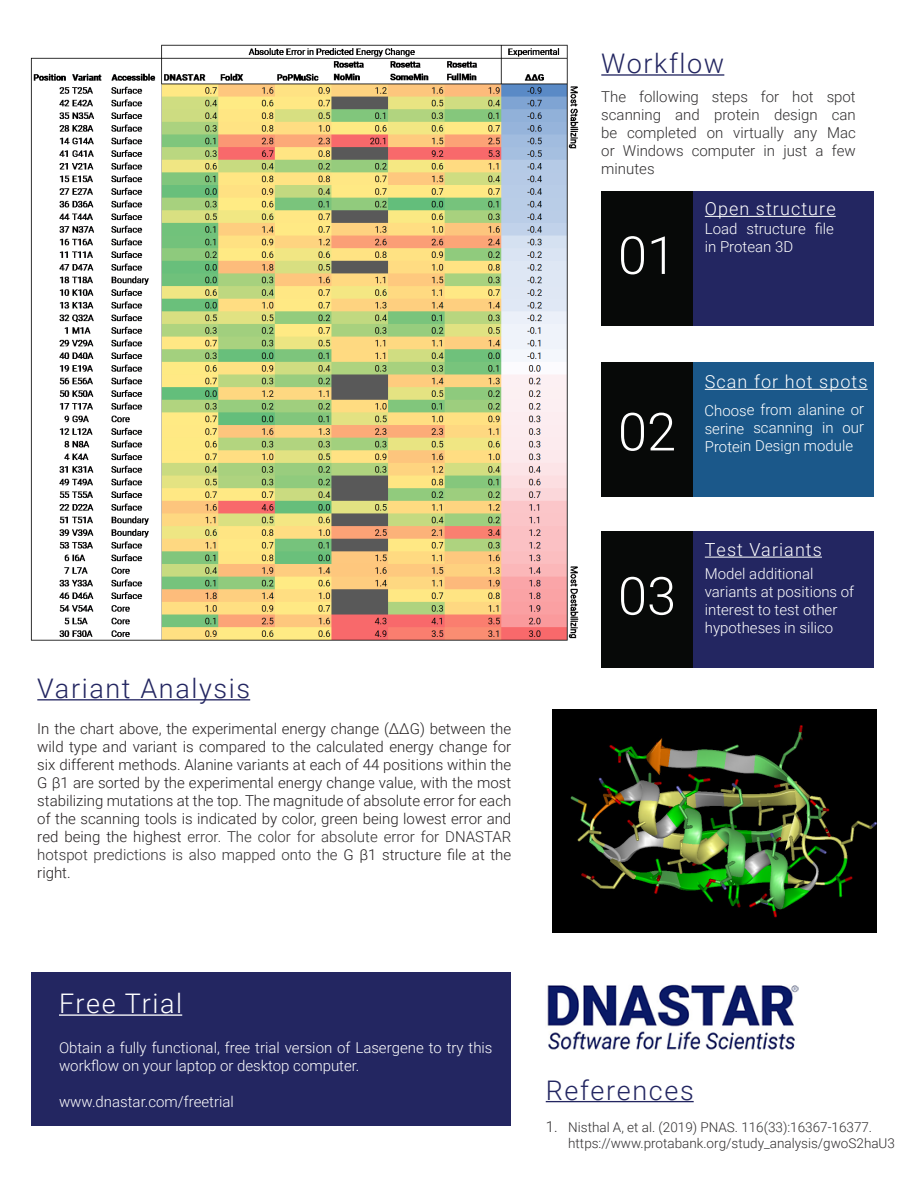
<style>
.page{position:relative;width:918px;height:1188px;background:#fff}
.page>*{position:absolute;margin:0;border:0;box-sizing:border-box;transform-origin:0 0}
.Text_Center{font:300 52.5px "Roboto";color:#fff}
.Text_Left_Justify{font:300 27px "Roboto";letter-spacing:.06em;color:#232661}
.Text_Left_Justify-2{font:300 27px "Roboto";letter-spacing:.06em;color:#fff}
.Text_Left_Justify-3{font:300 18px "Roboto";letter-spacing:.06em;color:#fff}
.Text_Left_Justify-4{font:300 15px/18px "Roboto";color:#231f20;text-align:justify}
.Text_Left_Justify-5{font:300 15px/18px "Roboto";color:#fff}
.Text_Left_Justify-6{font:300 15px/18px "Roboto";color:#312f30;text-align:justify}
.t1{font:300 13.5px/16.2px "Roboto";color:#312f30}
.s1{color:#312f30}
.s2{font-size:15px}
</style>
<div class="page">
<img style="left:30px;top:44px;width:549px;height:596px">
<hr style="left:37px;top:699px;width:213px;height:1px;background:#232661">
<div style="left:32px;top:972px;width:479px;height:154px;background:#232661"></div>
<hr style="left:59px;top:1014px;width:123px;height:2px;background:#fff">
<hr style="left:546px;top:1101px;width:148px;height:1px;background:#232661">
<hr style="left:601px;top:74px;width:123px;height:2px;background:#232661">
<div style="left:601px;top:191px;width:272px;height:135px;background:#232661"></div>
<div style="left:601px;top:362px;width:272px;height:135px;background:#1b588a"></div>
<div style="left:601px;top:532px;width:272px;height:136px;background:#232661"></div>
<div style="left:601px;top:191px;width:92px;height:135px;background:#070908"></div>
<div style="left:601px;top:362px;width:92px;height:135px;background:#070908"></div>
<div style="left:601px;top:532px;width:92px;height:136px;background:#070908"></div>
<hr style="left:705px;top:216px;width:131px;height:1px;background:#fff">
<hr style="left:705px;top:389px;width:163px;height:1px;background:#fff">
<hr style="left:705px;top:557px;width:117px;height:1px;background:#fff">
<img style="left:547px;top:984px;width:251px;height:66px">
<img style="left:552px;top:709px;width:324px;height:224px">
<p class="Text_Left_Justify" style="left:37px;top:669px;width:214px">Variant Analysis</p>
<p class="Text_Left_Justify-4" style="left:37px;top:719px;width:476px">In the chart above, the experimental energy change (ΔΔG) between the wild type and variant is compared to the calculated energy change for six different methods. Alanine variants at each of 44 positions within the G β1 are sorted by the experimental energy change value, with the most stabilizing mutations at the top. The magnitude of absolute error for each of the scanning tools is indicated by color, green being lowest error and red being the highest <span class="s1">error. The color for absolute error for DNASTAR hotspot predictions is also mapped onto the</span> G β1 structure file at the right.</p>
<p class="Text_Left_Justify" style="left:601px;top:44px;width:125px">Workflow</p>
<p class="Text_Left_Justify-6" style="left:601px;top:87px;width:256px">The following steps for hot spot scanning and protein design can be completed on virtually any Mac or Windows computer in just a few minutes</p>
<p class="Text_Center" style="left:618px;top:219px;width:60px">01</p>
<p class="Text_Left_Justify-3" style="left:705px;top:196px;width:132px">Open structure</p>
<p class="Text_Left_Justify-5" style="left:705px;top:219px;width:131px">Load structure file in Protean 3D</p>
<p class="Text_Center" style="left:618px;top:395px;width:60px">02</p>
<p class="Text_Left_Justify-3" style="left:705px;top:369px;width:164px">Scan for hot spots</p>
<p class="Text_Left_Justify-5" style="left:704px;top:402px;width:161px;text-align:justify;rotate:-1deg">Choose from alanine or serine scanning in our Protein Design module</p>
<p class="Text_Center" style="left:618px;top:559px;width:60px">03</p>
<p class="Text_Left_Justify-3" style="left:705px;top:537px;width:119px">Test Variants</p>
<p class="Text_Left_Justify-5" style="left:705px;top:565px;width:151px">Model additional variants at positions of interest to test other hypotheses in silico</p>
<p class="Text_Left_Justify-2" style="left:59px;top:985px;width:125px">Free Trial</p>
<p class="Text_Left_Justify-5" style="left:59px;top:1038px;width:435px">Obtain a fully functional, free trial version of Lasergene to try this workflow on your laptop or desktop computer.</p>
<p class="Text_Left_Justify-5" style="left:59px;top:1093px;width:176px">www.dnastar.com/freetrial</p>
<p class="Text_Left_Justify" style="left:546px;top:1071px;width:149px">References</p>
<p class="t1" style="left:568px;top:1119px;width:328px;text-indent:-23px"><span class="s2">1.</span> Nisthal A, et al. (2019) PNAS. 116(33):16367-16377. https://www.protabank.org/study_analysis/gwoS2haU3</p>
</div>
